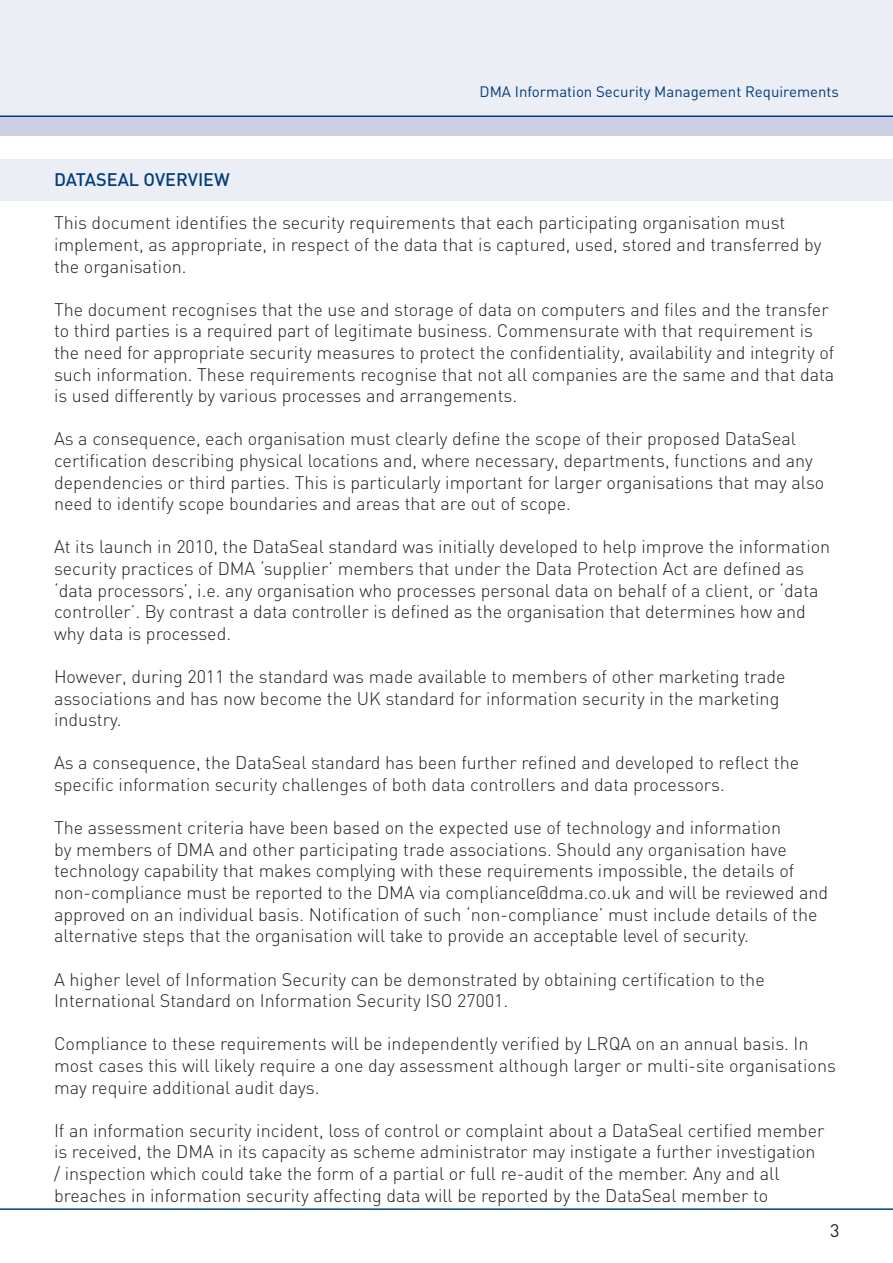
<style>
.page{position:relative;width:893px;height:1263px;background:#fff}
.page>*{position:absolute;margin:0;border:0;box-sizing:border-box;transform-origin:0 0}
.t1{font:300 18px/21.6px "DIN";color:#231f20}
.t2{font:500 18px "DIN";color:#013d7d}
.t3{font:18px "DIN";color:#231f20}
.t4{font:15px "DIN";color:#013d7d}
</style>
<div class="page">
<div style="left:0;top:116px;width:893px;height:20px;background:#cbd0e4"></div>
<div style="left:0;top:0;width:893px;height:115px;background:#ebeef5"></div>
<hr style="left:0;top:116px;width:893px;height:1px;background:#013d7d">
<hr style="left:0;top:1208px;width:893px;height:2px;background:#013d7d">
<div style="left:0;top:159px;width:893px;height:41px;background:#ebeef5"></div>
<p class="t4" style="left:480px;top:82px;width:361px">DMA Information Security Management Requirements</p>
<p class="t2" style="left:54px;top:168px;width:177px">DATASEAL OVERVIEW</p>
<p class="t1" style="left:54px;top:212px;width:769px">This document identifies the security requirements that each participating organisation must implement, as appropriate, in respect of the data that is captured, used, stored and transferred by the organisation.</p>
<p class="t1" style="left:54px;top:298px;width:782px">The document recognises that the use and storage of data on computers and files and the transfer to third parties is a required part of legitimate business. Commensurate with that requirement is the need for appropriate security measures to protect the confidentiality, availability and integrity of such information. These requirements recognise that not all companies are the same and that data is used differently by various processes and arrangements.</p>
<p class="t1" style="left:54px;top:428px;width:772px">As a consequence, each organisation must clearly define the scope of their proposed DataSeal certification describing physical locations and, where necessary, departments, functions and any dependencies or third parties. This is particularly important for larger organisations that may also need to identify scope boundaries and areas that are out of scope.</p>
<p class="t1" style="left:54px;top:536px;width:778px">At its launch in 2010, the DataSeal standard was initially developed to help improve the information security practices of DMA ‘supplier’ members that under the Data Protection Act are defined as ‘data processors’, i.e. any organisation who processes personal data on behalf of a client, or ‘data controller’. By contrast a data controller is defined as the organisation that determines how and why data is processed.</p>
<p class="t1" style="left:54px;top:666px;width:733px">However, during 2011 the standard was made available to members of other marketing trade associations and has now become the UK standard for information security in the marketing industry.</p>
<p class="t1" style="left:54px;top:752px;width:747px">As a consequence, the DataSeal standard has been further refined and developed to reflect the specific information security challenges of both data controllers and data processors.</p>
<p class="t1" style="left:54px;top:817px;width:776px">The assessment criteria have been based on the expected use of technology and information<br>by members of DMA and other participating trade associations. Should any organisation have technology capability that makes complying with these requirements impossible, the details of non-compliance must be reported to the DMA via compliance@dma.co.uk and will be reviewed and approved on an individual basis. Notification of such ‘non-compliance’ must include details of the alternative steps that the organisation will take to provide an acceptable level of security.</p>
<p class="t1" style="left:54px;top:968px;width:712px">A higher level of Information Security can be demonstrated by obtaining certification to the<br>International Standard on Information Security ISO 27001.</p>
<p class="t1" style="left:54px;top:1033px;width:783px">Compliance to these requirements will be independently verified by LRQA on an annual basis. In most cases this will likely require a one day assessment although larger or multi-site organisations may require additional audit days.</p>
<p class="t1" style="left:54px;top:1119px;width:772px">If an information security incident, loss of control or complaint about a DataSeal certified member is received, the DMA in its capacity as scheme administrator may instigate a further investigation / inspection which could take the form of a partial or full re-audit of the member. Any and all breaches in information security affecting data will be reported by the DataSeal member to</p>
<p class="t3" style="left:830px;top:1219px;width:11px">3</p>
</div>
